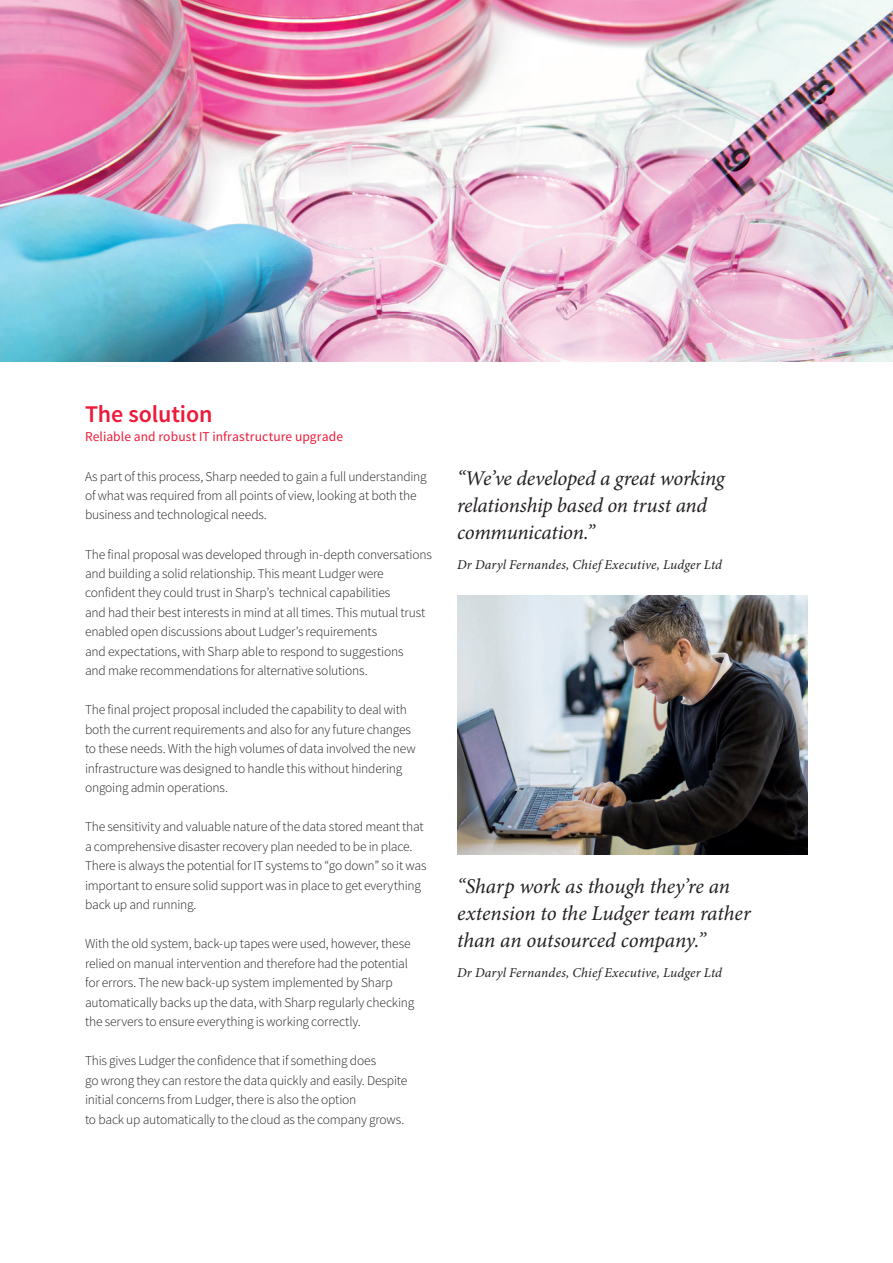
<style>
.page{position:relative;width:893px;height:1263px;background:#fff}
.page>*{position:absolute;margin:0;border:0;box-sizing:border-box;transform-origin:0 0}
.t1{font:600 24px "Source Sans Pro";letter-spacing:-.005em;color:#ed1a3a}
.t2{font:italic 21px/27px "Minion Pro";letter-spacing:-.01em;color:#231f20}
.t3{font:300 13.5px/19.5px "Source Sans Pro";letter-spacing:-.015em;color:#231f20}
.t4{font:italic 13.5px "Minion Pro";letter-spacing:.01em;color:#231f20}
.t5{font:13.5px "Source Sans Pro";letter-spacing:.01em;color:#ed1a3a}
</style>
<div class="page">
<img style="left:457px;top:595px;width:351px;height:260px">
<img style="left:0;top:0;width:893px;height:361px">
<h1 class="t1" style="left:85px;top:399px;width:129px">The solution</h1>
<p class="t5" style="left:85px;top:429px;width:260px">Reliable and robust IT infrastructure upgrade</p>
<p class="t3" style="left:85px;top:466px;width:343px">As part of this process, Sharp needed to gain a full understanding of what was required from all points of view, looking at both the business and technological needs.</p>
<p class="t3" style="left:85px;top:544px;width:348px">The final proposal was developed through in-depth conversations and building a solid relationship. This meant Ludger were confident they could trust in Sharp’s technical capabilities<br>and had their best interests in mind at all times. This mutual trust enabled open discussions about Ludger’s requirements<br>and expectations, with Sharp able to respond to suggestions<br>and make recommendations for alternative solutions.</p>
<p class="t3" style="left:85px;top:700px;width:332px">The final project proposal included the capability to deal with both the current requirements and also for any future changes to these needs. With the high volumes of data involved the new infrastructure was designed to handle this without hindering ongoing admin operations.</p>
<p class="t3" style="left:85px;top:817px;width:343px">The sensitivity and valuable nature of the data stored meant that a comprehensive disaster recovery plan needed to be in place.<br>There is always the potential for IT systems to “go down” so it was important to ensure solid support was in place to get everything back up and running.</p>
<p class="t3" style="left:85px;top:934px;width:331px">With the old system, back-up tapes were used, however, these relied on manual intervention and therefore had the potential for errors. The new back-up system implemented by Sharp automatically backs up the data, with Sharp regularly checking the servers to ensure everything is working correctly.</p>
<p class="t3" style="left:85px;top:1051px;width:324px">This gives Ludger the confidence that if something does<br>go wrong they can restore the data quickly and easily. Despite initial concerns from Ludger, there is also the option<br>to back up automatically to the cloud as the company grows.</p>
<h2 class="t2" style="left:457px;top:465px;width:269px">“We’ve developed a great working relationship based on trust and communication.”</h2>
<p class="t4" style="left:457px;top:555px;width:267px">Dr Daryl Fernandes, Chief Executive, Ludger Ltd</p>
<h2 class="t2" style="left:457px;top:873px;width:295px">“Sharp work as though they’re an extension to the Ludger team rather than an outsourced company.”</h2>
<p class="t4" style="left:457px;top:964px;width:267px">Dr Daryl Fernandes, Chief Executive, Ludger Ltd</p>
</div>
